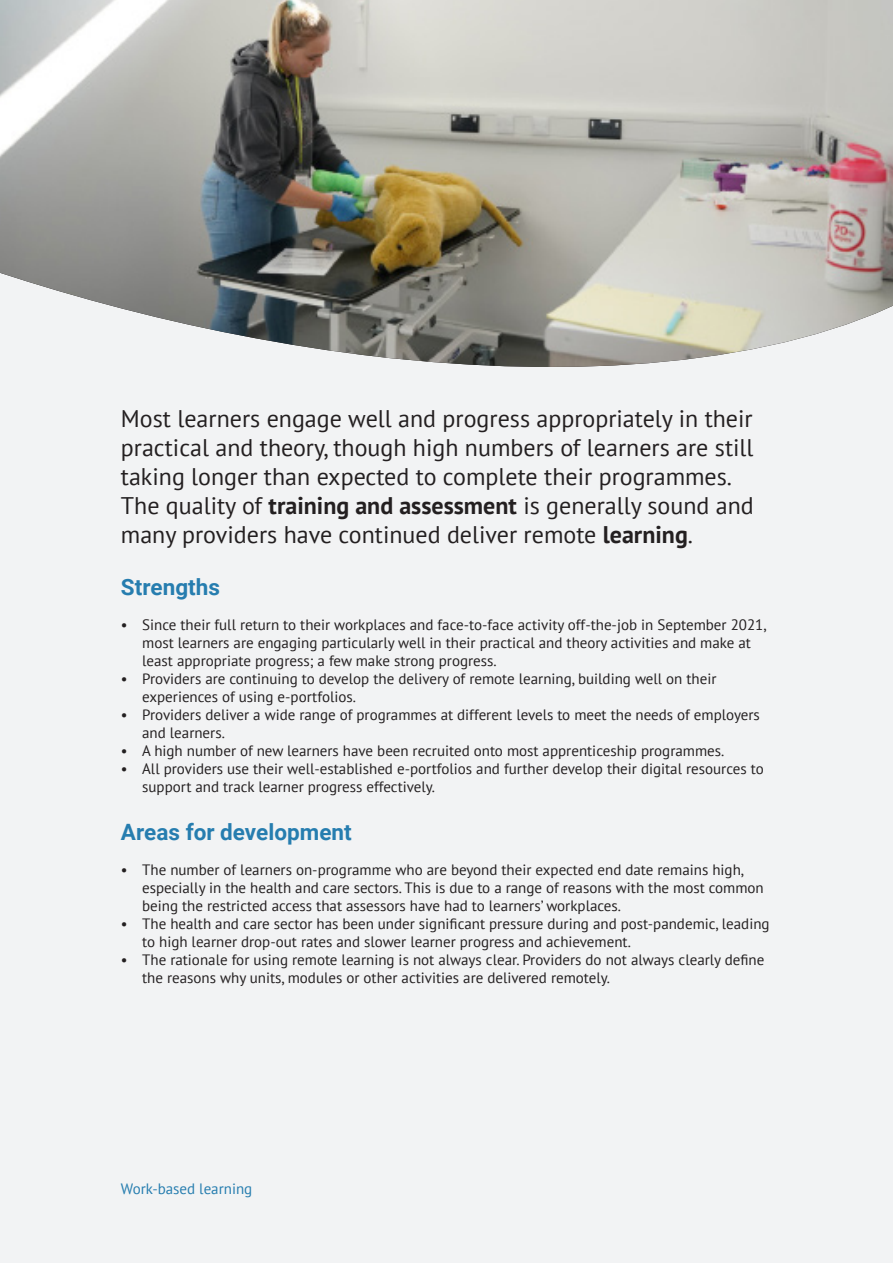
<style>
.page{position:relative;width:893px;height:1263px;background:#fff}
.page>*{position:absolute;margin:0;border:0;box-sizing:border-box;transform-origin:0 0}
.Big_Paragraph{font:24px/28.8px "PT Sans";color:#231f20}
.Heading_2{font:700 22.5px "Roboto";color:#267daf}
.t1{font:15px/18px "PT Sans";color:#231f20}
.Footer_Title{font:15px "PT Sans";color:#267daf}
.s1{font-weight:700}
</style>
<div class="page">
<div style="left:1px;top:1px;width:892px;height:1262px;background:#f2f3f4"></div>
<img style="left:0;top:0;width:893px;height:367px">
<p class="Big_Paragraph" style="left:121px;top:404px;width:634px">Most learners engage well and progress appropriately in their practical and theory, though high numbers of learners are still taking longer than expected to complete their programmes.<br>The quality of <span class="s1">training and assessment</span> is generally sound and many providers have continued deliver remote <span class="s1">learning</span>.</p>
<p class="Heading_2" style="left:121px;top:571px;width:101px">Strengths</p>
<p class="t1" style="left:142px;top:615px;width:626px;text-indent:-21px">• Since their full return to their workplaces and face-to-face activity off-the-job in September 2021, most learners are engaging particularly well in their practical and theory activities and make at least appropriate progress; a few make strong progress.</p>
<p class="t1" style="left:142px;top:669px;width:576px;text-indent:-21px">• Providers are continuing to develop the delivery of remote learning, building well on their experiences of using e-portfolios.</p>
<p class="t1" style="left:142px;top:705px;width:619px;text-indent:-21px">• Providers deliver a wide range of programmes at different levels to meet the needs of employers and learners.</p>
<p class="t1" style="left:121px;top:741px;width:605px">• A high number of new learners have been recruited onto most apprenticeship programmes.</p>
<p class="t1" style="left:142px;top:759px;width:623px;text-indent:-21px">• All providers use their well-established e-portfolios and further develop their digital resources to support and track learner progress effectively.</p>
<p class="Heading_2" style="left:121px;top:817px;width:232px">Areas for development</p>
<p class="t1" style="left:142px;top:861px;width:623px;text-indent:-21px">• The number of learners on-programme who are beyond their expected end date remains high, especially in the health and care sectors. This is due to a range of reasons with the most common being the restricted access that assessors have had to learners’ workplaces.</p>
<p class="t1" style="left:142px;top:915px;width:629px;text-indent:-21px">• The health and care sector has been under significant pressure during and post-pandemic, leading to high learner drop-out rates and slower learner progress and achievement.</p>
<p class="t1" style="left:142px;top:951px;width:624px;text-indent:-21px">• The rationale for using remote learning is not always clear. Providers do not always clearly define the reasons why units, modules or other activities are delivered remotely.</p>
<p class="Footer_Title" style="left:121px;top:1179px;width:133px">Work-based learning</p>
</div>
